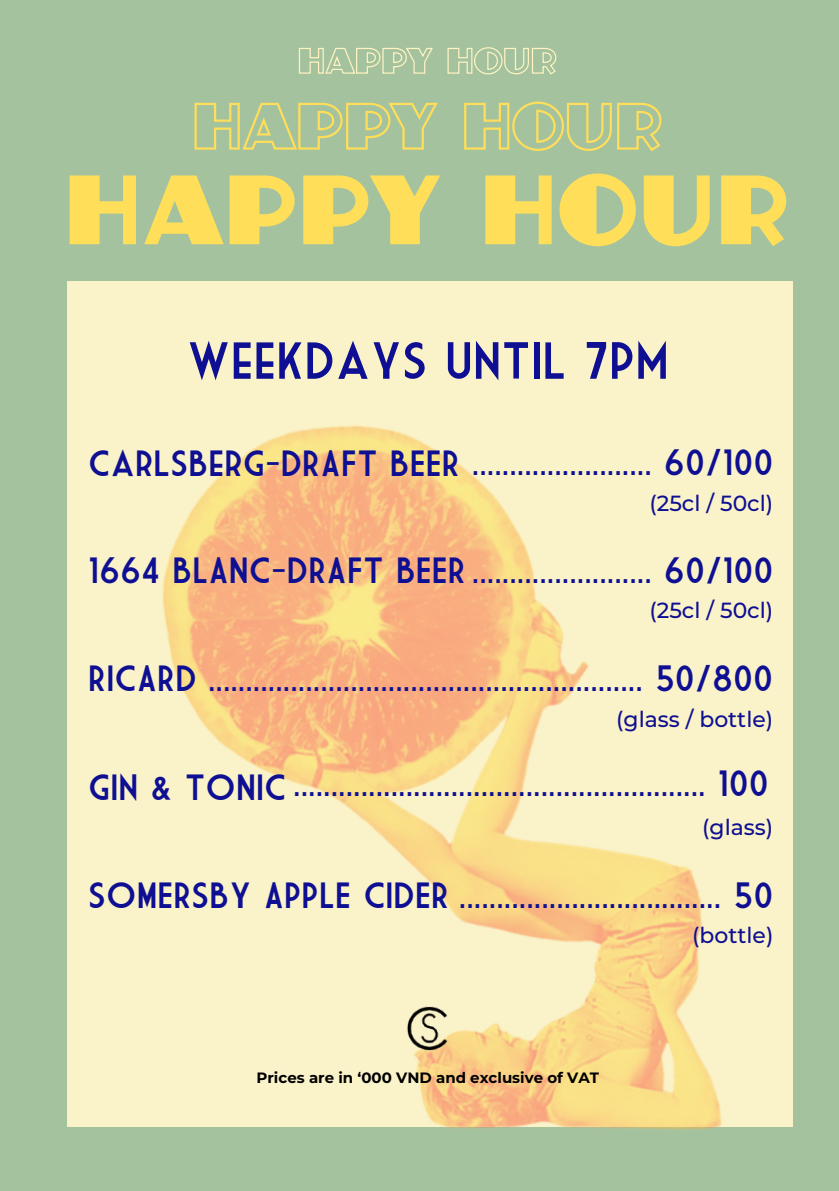
<style>
.page{position:relative;width:839px;height:1191px;background:#fff}
.page>*{position:absolute;margin:0;border:0;box-sizing:border-box;transform-origin:0 0}
.t1{font:91.6px "Anchor Jack";color:#ffde59}
.t2{font:50.6px "Market Deco";color:#0e0f92}
.t3{font:35.6px "Market Deco";color:#0e0f92}
.t4{font:500 21.8px "Montserrat";color:#0e0f92}
.t5{font:700 15px "Montserrat";color:#000}
</style>
<div class="page">
<div style="left:0;top:0;width:838px;height:1191px;background:#a5c29f"></div>
<img style="left:67px;top:281px;width:726px;height:849px">
<svg style="left:298px;top:47px;width:135px;height:27px"></svg>
<svg style="left:447px;top:47px;width:110px;height:28px"></svg>
<svg style="left:194px;top:102px;width:244px;height:48px"></svg>
<svg style="left:464px;top:101px;width:198px;height:51px"></svg>
<svg style="left:401px;top:1001px;width:52px;height:55px;background:#d0c59e"></svg>
<h1 class="t1" style="left:64px;top:149px;width:726px">HAPPY HOUR</h1>
<h2 class="t2" style="left:187px;top:333px;width:483px">WEEKDAYS UNTIL 7PM</h2>
<p class="t3" style="left:88px;top:443px;width:686px">CARLSBERG-DRAFT BEER ........................ 60/100</p>
<p class="t4" style="left:649px;top:488px;width:125px">(25cl / 50cl)</p>
<p class="t3" style="left:88px;top:551px;width:686px">1664 BLANC-DRAFT BEER ........................ 60/100</p>
<p class="t4" style="left:649px;top:595px;width:125px">(25cl / 50cl)</p>
<p class="t3" style="left:88px;top:659px;width:686px">RICARD .......................................................... 50/800</p>
<p class="t4" style="left:616px;top:704px;width:158px">(glass / bottle)</p>
<p class="t3" style="left:88px;top:764px;width:681px">GIN &amp; TONIC ....................................................... 100</p>
<p class="t4" style="left:702px;top:812px;width:73px">(glass)</p>
<p class="t3" style="left:88px;top:875px;width:686px">SOMERSBY APPLE CIDER ................................... 50</p>
<p class="t4" style="left:692px;top:920px;width:83px">(bottle)</p>
<p class="t5" style="left:256px;top:1067px;width:344px">Prices are in ‘000 VND and exclusive of VAT</p>
</div>
